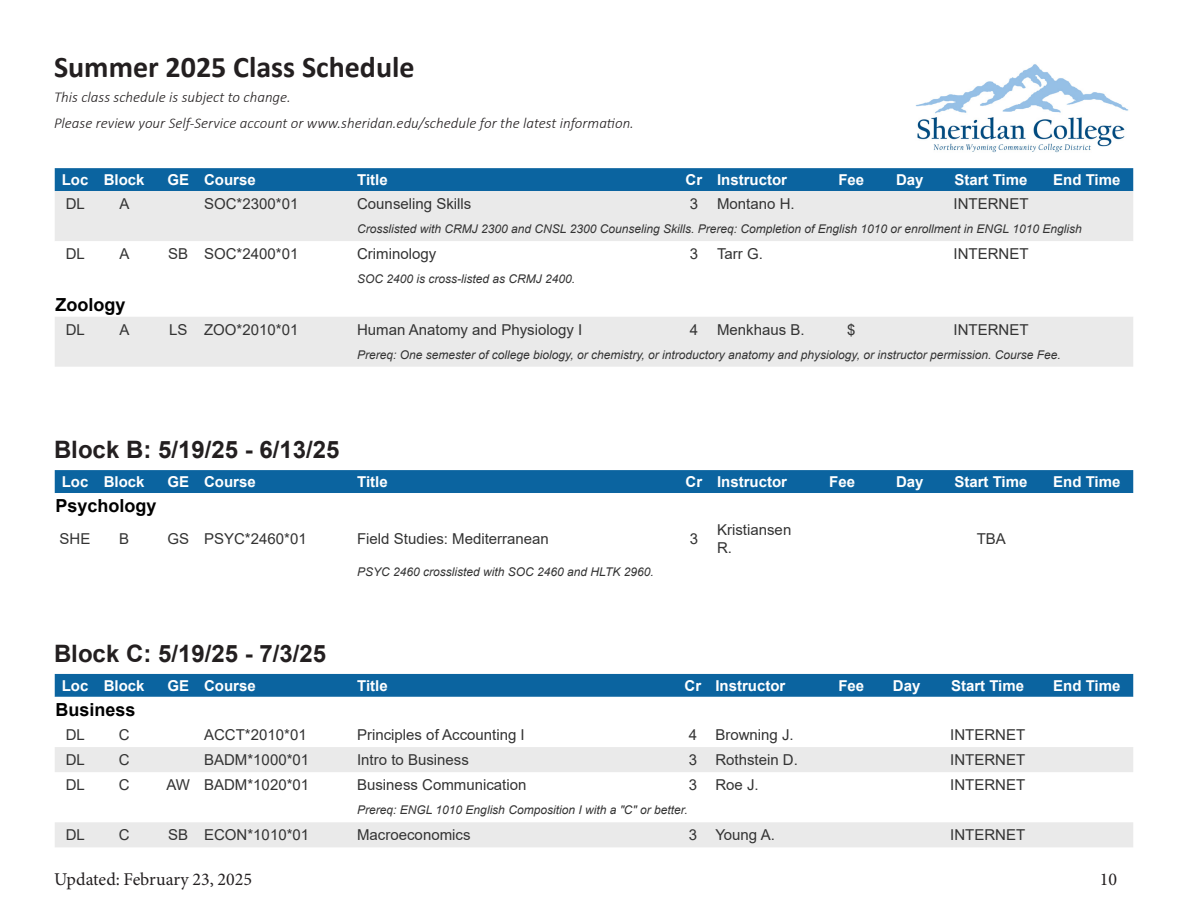
<style>
.page{position:relative;width:1188px;height:918px;background:#fff}
.page>*{position:absolute;margin:0;border:0;box-sizing:border-box;transform-origin:0 0}
.t1{font:700 30px "Calibri";color:#231f20}
.t2{font:700 24px "Arial";color:#231f20}
.t3{font:18px "Minion Pro";color:#231f20}
.t4{font:700 18px "Arial";color:#000}
.t5{font:15px/18px "Arial";color:#333}
.t6{font:700 15px "Arial";color:#fff}
.t7{font:italic 300 15px/25.5px "Calibri";color:#231f20}
.t8{font:italic 12px "Arial";color:#333}
</style>
<div class="page">
<img style="left:915px;top:64px;width:214px;height:89px">
<div style="left:55px;top:674px;width:1078px;height:23px;background:#0b64a0"></div>
<svg style="left:55px;top:747px;width:1078px;height:100px;fill:#f0f0f0"></svg>
<div style="left:55px;top:470px;width:1078px;height:23px;background:#0b64a0"></div>
<div style="left:55px;top:168px;width:1078px;height:23px;background:#0b64a0"></div>
<div style="left:55px;top:191px;width:1078px;height:176px;background:#eaeaea"></div>
<svg style="left:55px;top:241px;width:1078px;height:76px"></svg>
<h1 class="t1" style="left:54px;top:45px;width:362px">Summer 2025 Class Schedule</h1>
<p class="t7" style="left:54px;top:84px;width:581px">This class schedule is subject to change.<br>Please review your Self-Service account or www.sheridan.edu/schedule for the latest information.</p>
<p class="t6" style="left:62px;top:169px;width:28px">Loc</p>
<p class="t6" style="left:104px;top:169px;width:42px">Block</p>
<p class="t6" style="left:167px;top:169px;width:23px">GE</p>
<p class="t6" style="left:204px;top:169px;width:53px">Course</p>
<p class="t6" style="left:357px;top:169px;width:32px">Title</p>
<p class="t6" style="left:686px;top:169px;width:18px">Cr</p>
<p class="t6" style="left:717px;top:169px;width:72px">Instructor</p>
<p class="t6" style="left:838px;top:169px;width:27px">Fee</p>
<p class="t6" style="left:896px;top:169px;width:29px">Day</p>
<p class="t6" style="left:954px;top:169px;width:75px">Start Time</p>
<p class="t6" style="left:1053px;top:169px;width:69px">End Time</p>
<p class="t5" style="left:66px;top:195px;width:21px">DL</p>
<p class="t5" style="left:120px;top:195px;width:12px">A</p>
<p class="t5" style="left:204px;top:195px;width:96px">SOC*2300*01</p>
<p class="t5" style="left:357px;top:195px;width:116px">Counseling Skills</p>
<p class="t5" style="left:690px;top:195px;width:10px">3</p>
<p class="t5" style="left:717px;top:195px;width:79px">Montano H.</p>
<p class="t5" style="left:954px;top:195px;width:76px">INTERNET</p>
<p class="t8" style="left:357px;top:221px;width:726px">Crosslisted with CRMJ 2300 and CNSL 2300 Counseling Skills. Prereq: Completion of English 1010 or enrollment in ENGL 1010 English</p>
<p class="t5" style="left:66px;top:245px;width:21px">DL</p>
<p class="t5" style="left:120px;top:245px;width:12px">A</p>
<p class="t5" style="left:168px;top:245px;width:22px">SB</p>
<p class="t5" style="left:204px;top:245px;width:96px">SOC*2400*01</p>
<p class="t5" style="left:357px;top:245px;width:81px">Criminology</p>
<p class="t5" style="left:690px;top:245px;width:10px">3</p>
<p class="t5" style="left:717px;top:245px;width:47px">Tarr G.</p>
<p class="t5" style="left:954px;top:245px;width:76px">INTERNET</p>
<p class="t8" style="left:357px;top:271px;width:220px">SOC 2400 is cross-listed as CRMJ 2400.</p>
<p class="t4" style="left:56px;top:292px;width:72px">Zoology</p>
<p class="t5" style="left:66px;top:320px;width:21px">DL</p>
<p class="t5" style="left:120px;top:320px;width:12px">A</p>
<p class="t5" style="left:169px;top:320px;width:20px">LS</p>
<p class="t5" style="left:204px;top:320px;width:96px">ZOO*2010*01</p>
<p class="t5" style="left:357px;top:320px;width:227px">Human Anatomy and Physiology I</p>
<p class="t5" style="left:690px;top:320px;width:10px">4</p>
<p class="t5" style="left:717px;top:320px;width:89px">Menkhaus B.</p>
<p class="t5" style="left:847px;top:320px;width:10px">$</p>
<p class="t5" style="left:954px;top:320px;width:76px">INTERNET</p>
<p class="t8" style="left:357px;top:347px;width:705px">Prereq: One semester of college biology, or chemistry, or introductory anatomy and physiology, or instructor permission. Course Fee.</p>
<p class="t2" style="left:54px;top:433px;width:287px">Block B: 5/19/25 - 6/13/25</p>
<p class="t6" style="left:62px;top:471px;width:28px">Loc</p>
<p class="t6" style="left:104px;top:471px;width:42px">Block</p>
<p class="t6" style="left:167px;top:471px;width:23px">GE</p>
<p class="t6" style="left:204px;top:471px;width:53px">Course</p>
<p class="t6" style="left:357px;top:471px;width:32px">Title</p>
<p class="t6" style="left:686px;top:471px;width:18px">Cr</p>
<p class="t6" style="left:717px;top:471px;width:72px">Instructor</p>
<p class="t6" style="left:829px;top:471px;width:27px">Fee</p>
<p class="t6" style="left:896px;top:471px;width:29px">Day</p>
<p class="t6" style="left:954px;top:471px;width:75px">Start Time</p>
<p class="t6" style="left:1053px;top:471px;width:69px">End Time</p>
<p class="t4" style="left:56px;top:493px;width:103px">Psychology</p>
<p class="t5" style="left:60px;top:530px;width:32px">SHE</p>
<p class="t5" style="left:119px;top:530px;width:12px">B</p>
<p class="t5" style="left:167px;top:530px;width:23px">GS</p>
<p class="t5" style="left:204px;top:530px;width:104px">PSYC*2460*01</p>
<p class="t5" style="left:357px;top:530px;width:193px">Field Studies: Mediterranean</p>
<p class="t5" style="left:690px;top:530px;width:10px">3</p>
<p class="t5" style="left:717px;top:521px;width:76px">Kristiansen<br>R.</p>
<p class="t5" style="left:977px;top:530px;width:31px">TBA</p>
<p class="t8" style="left:357px;top:564px;width:298px">PSYC 2460 crosslisted with SOC 2460 and HLTK 2960.</p>
<p class="t2" style="left:54px;top:637px;width:274px">Block C: 5/19/25 - 7/3/25</p>
<p class="t6" style="left:62px;top:675px;width:28px">Loc</p>
<p class="t6" style="left:104px;top:675px;width:42px">Block</p>
<p class="t6" style="left:167px;top:675px;width:23px">GE</p>
<p class="t6" style="left:204px;top:675px;width:53px">Course</p>
<p class="t6" style="left:357px;top:675px;width:32px">Title</p>
<p class="t6" style="left:685px;top:675px;width:18px">Cr</p>
<p class="t6" style="left:715px;top:675px;width:72px">Instructor</p>
<p class="t6" style="left:838px;top:675px;width:27px">Fee</p>
<p class="t6" style="left:893px;top:675px;width:29px">Day</p>
<p class="t6" style="left:951px;top:675px;width:75px">Start Time</p>
<p class="t6" style="left:1053px;top:675px;width:69px">End Time</p>
<p class="t4" style="left:56px;top:697px;width:82px">Business</p>
<p class="t5" style="left:66px;top:726px;width:21px">DL</p>
<p class="t5" style="left:119px;top:726px;width:12px">C</p>
<p class="t5" style="left:204px;top:726px;width:104px">ACCT*2010*01</p>
<p class="t5" style="left:357px;top:726px;width:169px">Principles of Accounting I</p>
<p class="t5" style="left:689px;top:726px;width:10px">4</p>
<p class="t5" style="left:715px;top:726px;width:80px">Browning J.</p>
<p class="t5" style="left:950px;top:726px;width:76px">INTERNET</p>
<p class="t5" style="left:66px;top:751px;width:21px">DL</p>
<p class="t5" style="left:119px;top:751px;width:12px">C</p>
<p class="t5" style="left:204px;top:751px;width:107px">BADM*1000*01</p>
<p class="t5" style="left:357px;top:751px;width:113px">Intro to Business</p>
<p class="t5" style="left:689px;top:751px;width:10px">3</p>
<p class="t5" style="left:715px;top:751px;width:84px">Rothstein D.</p>
<p class="t5" style="left:950px;top:751px;width:76px">INTERNET</p>
<p class="t5" style="left:66px;top:776px;width:21px">DL</p>
<p class="t5" style="left:119px;top:776px;width:12px">C</p>
<p class="t5" style="left:166px;top:776px;width:25px">AW</p>
<p class="t5" style="left:204px;top:776px;width:107px">BADM*1020*01</p>
<p class="t5" style="left:357px;top:776px;width:171px">Business Communication</p>
<p class="t5" style="left:689px;top:776px;width:10px">3</p>
<p class="t5" style="left:715px;top:776px;width:45px">Roe J.</p>
<p class="t5" style="left:950px;top:776px;width:76px">INTERNET</p>
<p class="t8" style="left:357px;top:802px;width:332px">Prereq: ENGL 1010 English Composition I with a "C" or better.</p>
<p class="t5" style="left:66px;top:826px;width:21px">DL</p>
<p class="t5" style="left:119px;top:826px;width:12px">C</p>
<p class="t5" style="left:168px;top:826px;width:22px">SB</p>
<p class="t5" style="left:204px;top:826px;width:107px">ECON*1010*01</p>
<p class="t5" style="left:357px;top:826px;width:115px">Macroeconomics</p>
<p class="t5" style="left:689px;top:826px;width:10px">3</p>
<p class="t5" style="left:715px;top:826px;width:61px">Young A.</p>
<p class="t5" style="left:950px;top:826px;width:76px">INTERNET</p>
<p class="t3" style="left:54px;top:867px;width:199px">Updated: February 23, 2025</p>
<p class="t3" style="left:1100px;top:867px;width:19px">10</p>
</div>
